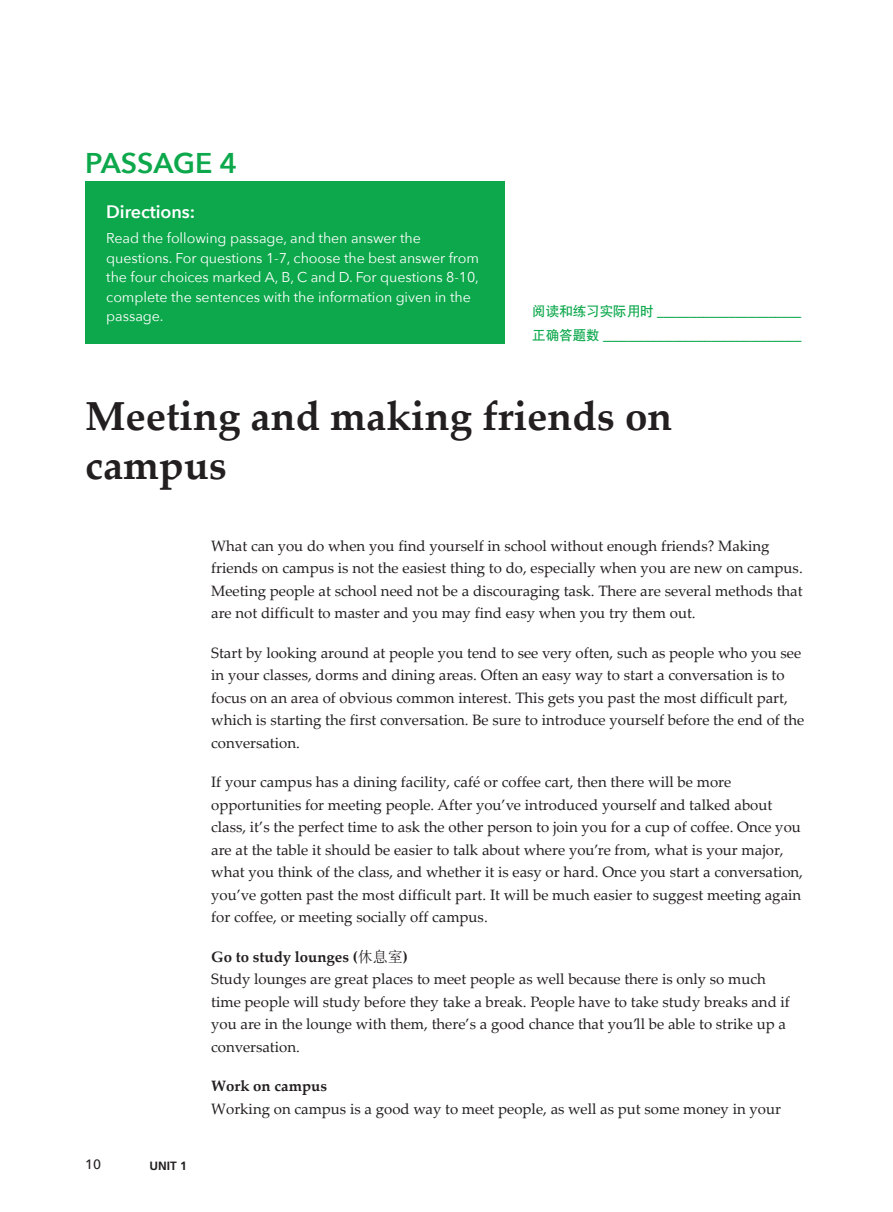
<style>
.page{position:relative;width:893px;height:1212px;background:#fff}
.page>*{position:absolute;margin:0;border:0;box-sizing:border-box;transform-origin:0 0}
.t1{font:700 40.5px/48.6px "Palatino Linotype";color:#231f20}
.t2{font:600 28.5px "Avenir Next";color:#0ca84b}
.t3{font:600 18px "Avenir Next";letter-spacing:-.005em;color:#fff}
.t4{font:15px/22.5px "Palatino Linotype";color:#231f20}
.t5{font:14.25px/19.5px "Avenir Next";letter-spacing:-.005em;color:#fff}
.t6{font:13.5px/24px "DFP Hei W7";color:#0ca84b}
.t7{font:500 13.5px "Avenir Next";color:#231f20}
.t8{font:700 12px "Frutiger LT Std";color:#231f20}
.s1{font-weight:700}
.s2{font-family:"DFP Song W5"}
</style>
<div class="page">
<div style="left:85px;top:182px;width:420px;height:162px;background:#0ca84b"></div>
<p class="t2" style="left:85px;top:139px;width:154px">Passage 4</p>
<p class="t3" style="left:106px;top:196px;width:90px">Directions:</p>
<p class="t5" style="left:106px;top:228px;width:374px">Read the following passage, and then answer the questions. For questions 1-7, choose the best answer from the four choices marked A, B, C and D. For questions 8-10, complete the sentences with the information given in the passage.</p>
<p class="t6" style="left:532px;top:299px;width:271px">阅读和练习实际用时 ______________________正确答题数 _______________________________</p>
<p class="t1" style="left:85px;top:391px;width:589px">Meeting and making friends on campus</p>
<p class="t7" style="left:85px;top:1153px;width:18px">10</p>
<p class="t8" style="left:150px;top:1158px;width:39px">UNIT 1</p>
<p class="t4" style="left:211px;top:534px;width:593px">What can you do when you find yourself in school without enough friends? Making friends on campus is not the easiest thing to do, especially when you are new on campus.<br>Meeting people at school need not be a discouraging task. There are several methods that are not difficult to master and you may find easy when you try them out.</p>
<p class="t4" style="left:211px;top:641px;width:595px">Start by looking around at people you tend to see very often, such as people who you see in your classes, dorms and dining areas. Often an easy way to start a conversation is to focus on an area of obvious common interest. This gets you past the most difficult part, which is starting the first conversation. Be sure to introduce yourself before the end of the conversation.</p>
<p class="t4" style="left:211px;top:770px;width:593px">If your campus has a dining facility, café or coffee cart, then there will be more opportunities for meeting people. After you’ve introduced yourself and talked about class, it’s the perfect time to ask the other person to join you for a cup of coffee. Once you are at the table it should be easier to talk about where you’re from, what is your major, what you think of the class, and whether it is easy or hard. Once you start a conversation, you’ve gotten past the most difficult part. It will be much easier to suggest meeting again for coffee, or meeting socially off campus.</p>
<p class="t4" style="left:211px;top:945px;width:580px"><span class="s1">Go to study lounges (</span><span class="s2">休息室</span><span class="s1">)<br></span>Study lounges are great places to meet people as well because there is only so much time people will study before they take a break. People have to take study breaks and if you are in the lounge with them, there’s a good chance that you’ll be able to strike up a conversation.</p>
<p class="t4" style="left:211px;top:1074px;width:571px"><span class="s1">Work on campus<br></span>Working on campus is a good way to meet people, as well as put some money in your</p>
</div>
